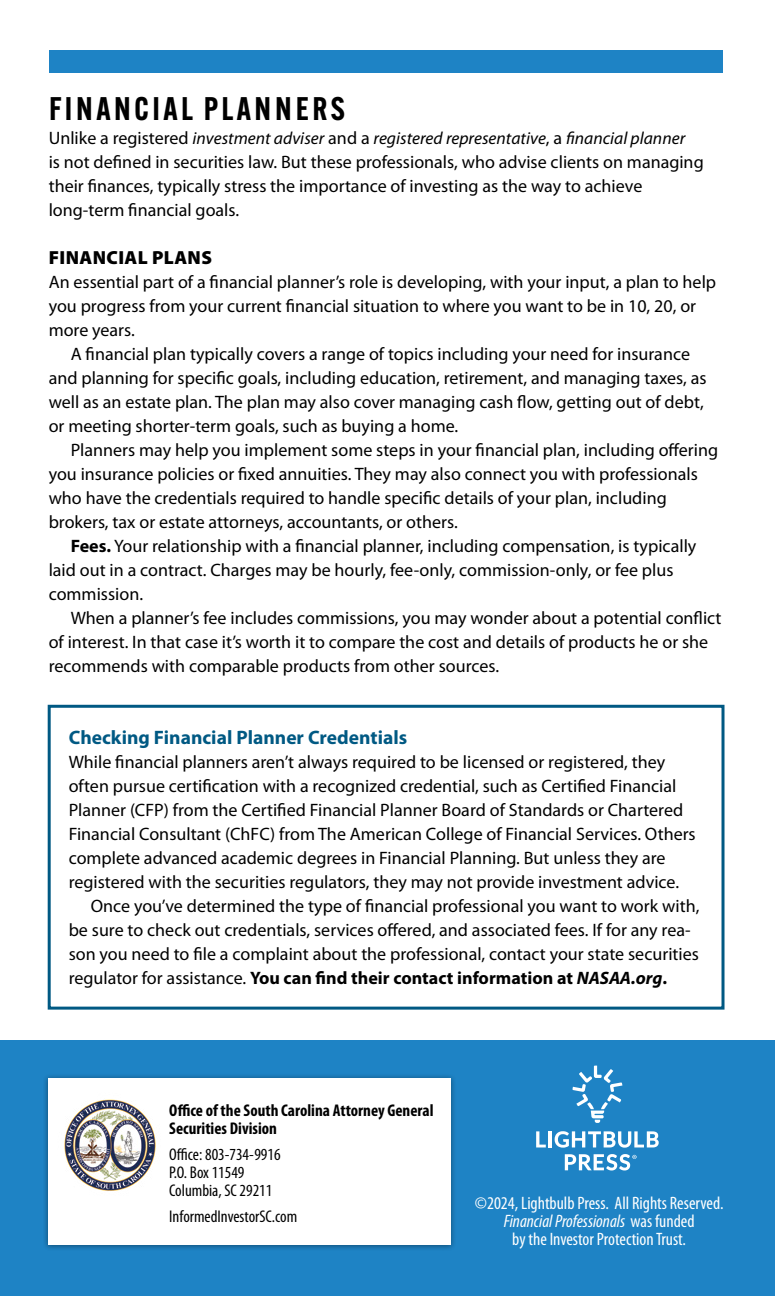
<style>
.page{position:relative;width:775px;height:1296px;background:#fff}
.page>*{position:absolute;margin:0;border:0;box-sizing:border-box;transform-origin:0 0}
.t1{font:600 32px "Alternate Gothic ATF";letter-spacing:.11em;color:#000}
.t2{font:700 19.6px "Myriad Pro";color:#005983}
.t3{font:900 19px "Myriad Pro";letter-spacing:.02em;color:#000}
.t4{font:18px/24px "Myriad Pro";color:#000}
.t5{font:condensed 18px/18px "Myriad Pro";color:#fff;text-align:center}
.t6{font:700 18px "Myriad Pro";color:#000}
.t7{font:italic 17.6px "Myriad Pro";color:#000}
.t8{font:condensed 17px/18px "Myriad Pro";color:#000}
.t9{font:700 condensed 17px/18px "Myriad Pro";color:#000}
.s1{font-style:normal;font-size:18px}
.s2{font-weight:700}
.s3{font-weight:400}
.s4{font-style:italic}
</style>
<div class="page">
<div style="left:0;top:1040px;width:774px;height:256px;background:#1e83c5"></div>
<svg style="left:536px;top:1131px;width:9px;height:16px"></svg>
<hr style="left:548px;top:1131px;width:3px;height:16px;background:#fff">
<svg style="left:554px;top:1131px;width:104px;height:17px"></svg>
<svg style="left:572px;top:1066px;width:50px;height:57px"></svg>
<svg style="left:564px;top:1154px;width:72px;height:17px"></svg>
<div style="left:43px;top:1073px;width:413px;height:178px;background:#000;opacity:.4"></div>
<div style="left:48px;top:1079px;width:402px;height:166px;background:#fff"></div>
<div style="left:49px;top:50px;width:673px;height:23px;background:#1e83c5"></div>
<div style="left:48px;top:705px;width:676px;height:305px;border:3px solid #005983"></div>
<img style="left:774px;top:1040px;width:1px;height:256px">
<hr style="left:774px;top:372px;width:1px;height:538px;background:#1e83c5">
<img style="left:64px;top:1099px;width:92px;height:92px">
<h1 class="t1" style="left:49px;top:88px;width:297px">FINANCIAL PLANNERS</h1>
<p class="t7" style="left:49px;top:129px;width:637px"><span class="s1">Unlike a registered</span> investment adviser <span class="s1">and a</span> registered representative<span class="s1">, a</span> financial planner</p>
<p class="t4" style="left:49px;top:150px;width:656px">is not defined in securities law. But these professionals, who advise clients on managing their finances, typically stress the importance of investing as the way to achieve long-term financial goals.</p>
<p class="t3" style="left:49px;top:247px;width:165px">FINANCIAL PLANS</p>
<p class="t4" style="left:49px;top:270px;width:668px">An essential part of a financial planner’s role is developing, with your input, a plan to help you progress from your current financial situation to where you want to be in 10, 20, or more years.</p>
<p class="t4" style="left:49px;top:342px;width:659px;text-indent:22px">A financial plan typically covers a range of topics including your need for insurance and planning for specific goals, including education, retirement, and managing taxes, as well as an estate plan. The plan may also cover managing cash flow, getting out of debt, or meeting shorter-term goals, such as buying a home.</p>
<p class="t4" style="left:49px;top:438px;width:670px;text-indent:22px">Planners may help you implement some steps in your financial plan, including offering you insurance policies or fixed annuities. They may also connect you with professionals who have the credentials required to handle specific details of your plan, including brokers, tax or estate attorneys, accountants, or others.</p>
<p class="t4" style="left:49px;top:534px;width:649px;text-indent:22px"><span class="s2">Fees.</span> Your relationship with a financial planner, including compensation, is typically laid out in a contract. Charges may be hourly, fee-only, commission-only, or fee plus commission.</p>
<p class="t4" style="left:49px;top:606px;width:674px;text-indent:22px">When a planner’s fee includes commissions, you may wonder about a potential conflict of interest. In that case it’s worth it to compare the cost and details of products he or she recommends with comparable products from other sources.</p>
<p class="t2" style="left:69px;top:726px;width:340px">Checking Financial Planner Credentials</p>
<p class="t4" style="left:69px;top:750px;width:597px">While financial planners aren’t always required to be licensed or registered, they</p>
<p class="t4" style="left:69px;top:774px;width:609px">often pursue certification with a recognized credential, such as Certified Financial</p>
<p class="t4" style="left:69px;top:798px;width:615px">Planner (CFP) from the Certified Financial Planner Board of Standards or Chartered</p>
<p class="t4" style="left:69px;top:822px;width:628px">Financial Consultant (ChFC) from The American College of Financial Services. Others</p>
<p class="t4" style="left:69px;top:846px;width:598px">complete advanced academic degrees in Financial Planning. But unless they are</p>
<p class="t4" style="left:69px;top:870px;width:611px">registered with the securities regulators, they may not provide investment advice.</p>
<p class="t4" style="left:91px;top:894px;width:610px">Once you’ve determined the type of financial professional you want to work with,</p>
<p class="t4" style="left:69px;top:918px;width:623px">be sure to check out credentials, services offered, and associated fees. If for any rea-</p>
<p class="t4" style="left:69px;top:942px;width:631px">son you need to file a complaint about the professional, contact your state securities</p>
<p class="t6" style="left:69px;top:968px;width:599px"><span class="s3">regulator for assistance.</span> You can find their contact information at <span class="s4">NASAA.org</span>.</p>
<p class="t9" style="left:169px;top:1100px;width:266px">Office of the South Carolina Attorney General<br>Securities Division</p>
<p class="t8" style="left:169px;top:1145px;width:113px">Office: 803-734-9916<br>P.O. Box 11549<br>Columbia, SC 29211</p>
<p class="t8" style="left:169px;top:1207px;width:129px">InformedInvestorSC.com</p>
<p class="t5" style="left:474px;top:1194px;width:250px">©2024, Lightbulb Press. All Rights Reserved.<br><span class="s4">Financial Professionals</span> was funded<br>by the Investor Protection Trust.</p>
</div>
